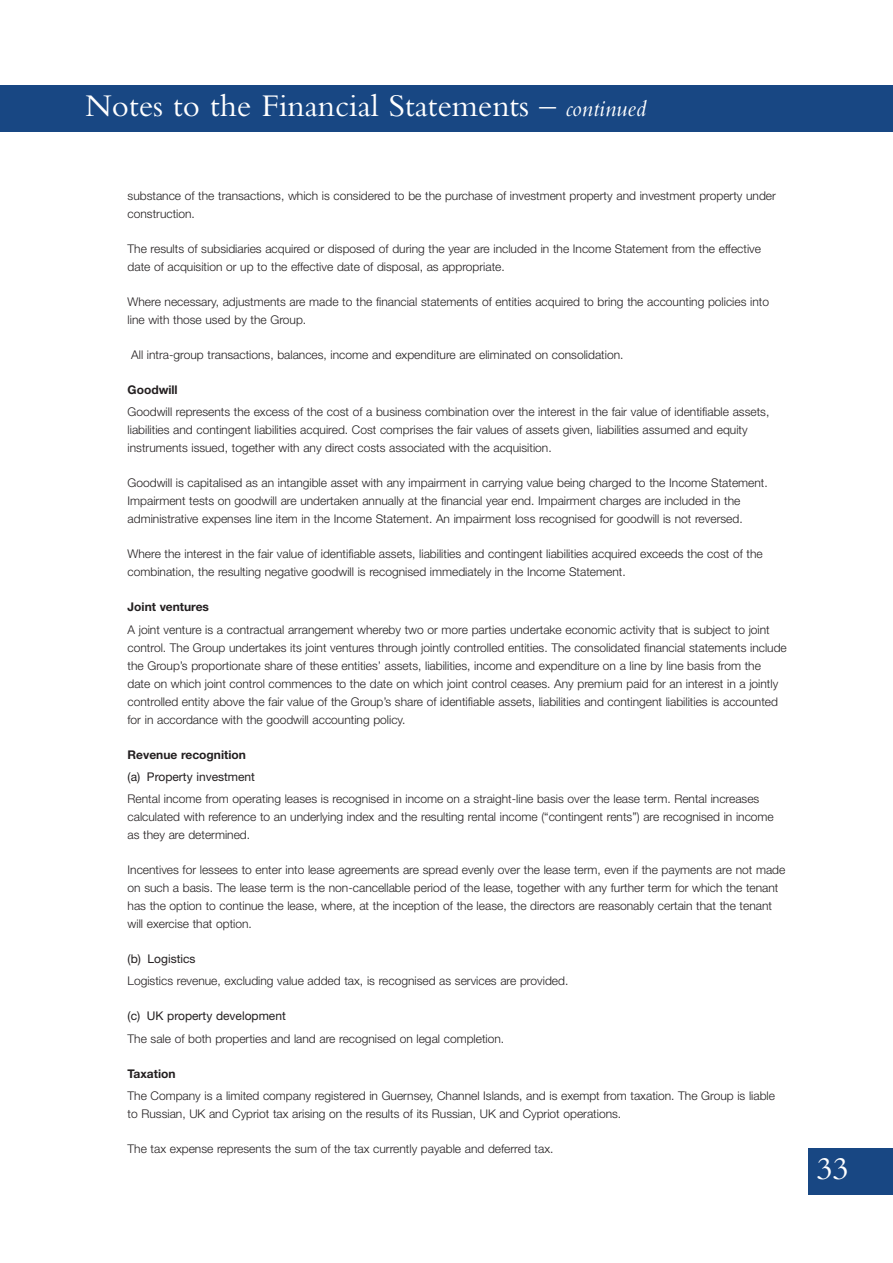
<style>
.page{position:relative;width:893px;height:1263px;background:#fff}
.page>*{position:absolute;margin:0;border:0;box-sizing:border-box;transform-origin:0 0}
.t1{font:33px "Bembo";color:#fff}
.t2{font:300 12px/18px "Helvetica Neue";color:#231f20}
.t3{font:12px "Helvetica Neue";color:#231f20}
.t4{font:700 12px "Helvetica Neue";color:#231f20}
.s1{font-style:italic;font-size:24px}
</style>
<div class="page">
<div style="left:0;top:85px;width:893px;height:47px;background:#184783"></div>
<div style="left:808px;top:1148px;width:85px;height:47px;background:#184783"></div>
<h1 class="t1" style="left:85px;top:94px;width:563px">Notes to the Financial Statements – <span class="s1">continued</span></h1>
<p class="t2" style="left:128px;top:188px;width:650px">substance of the transactions, which is considered to be the purchase of investment property and investment property under construction.</p>
<p class="t2" style="left:128px;top:241px;width:635px">The results of subsidiaries acquired or disposed of during the year are included in the Income Statement from the effective date of acquisition or up to the effective date of disposal, as appropriate.</p>
<p class="t2" style="left:128px;top:294px;width:643px">Where necessary, adjustments are made to the financial statements of entities acquired to bring the accounting policies into line with those used by the Group.</p>
<p class="t2" style="left:131px;top:347px;width:494px">All intra-group transactions, balances, income and expenditure are eliminated on consolidation.</p>
<p class="t4" style="left:128px;top:385px;width:52px">Goodwill</p>
<p class="t2" style="left:128px;top:404px;width:643px">Goodwill represents the excess of the cost of a business combination over the interest in the fair value of identifiable assets, liabilities and contingent liabilities acquired. Cost comprises the fair values of assets given, liabilities assumed and equity instruments issued, together with any direct costs associated with the acquisition.</p>
<p class="t2" style="left:128px;top:475px;width:642px">Goodwill is capitalised as an intangible asset with any impairment in carrying value being charged to the Income Statement.<br>Impairment tests on goodwill are undertaken annually at the financial year end. Impairment charges are included in the administrative expenses line item in the Income Statement. An impairment loss recognised for goodwill is not reversed.</p>
<p class="t2" style="left:128px;top:546px;width:637px">Where the interest in the fair value of identifiable assets, liabilities and contingent liabilities acquired exceeds the cost of the combination, the resulting negative goodwill is recognised immediately in the Income Statement.</p>
<p class="t4" style="left:128px;top:603px;width:83px">Joint ventures</p>
<p class="t2" style="left:128px;top:621px;width:661px">A joint venture is a contractual arrangement whereby two or more parties undertake economic activity that is subject to joint control. The Group undertakes its joint ventures through jointly controlled entities. The consolidated financial statements include the Group’s proportionate share of these entities’ assets, liabilities, income and expenditure on a line by line basis from the date on which joint control commences to the date on which joint control ceases. Any premium paid for an interest in a jointly controlled entity above the fair value of the Group’s share of identifiable assets, liabilities and contingent liabilities is accounted for in accordance with the goodwill accounting policy.</p>
<p class="t4" style="left:128px;top:750px;width:120px">Revenue recognition</p>
<p class="t3" style="left:128px;top:772px;width:129px">(a) Property investment</p>
<p class="t2" style="left:128px;top:791px;width:648px">Rental income from operating leases is recognised in income on a straight-line basis over the lease term. Rental increases calculated with reference to an underlying index and the resulting rental income (“contingent rents”) are recognised in income as they are determined.</p>
<p class="t2" style="left:128px;top:862px;width:659px">Incentives for lessees to enter into lease agreements are spread evenly over the lease term, even if the payments are not made on such a basis. The lease term is the non-cancellable period of the lease, together with any further term for which the tenant has the option to continue the lease, where, at the inception of the lease, the directors are reasonably certain that the tenant will exercise that option.</p>
<p class="t3" style="left:128px;top:954px;width:70px">(b) Logistics</p>
<p class="t2" style="left:128px;top:973px;width:442px">Logistics revenue, excluding value added tax, is recognised as services are provided.</p>
<p class="t3" style="left:128px;top:1012px;width:160px">(c) UK property development</p>
<p class="t2" style="left:128px;top:1030px;width:378px">The sale of both properties and land are recognised on legal completion.</p>
<p class="t4" style="left:128px;top:1069px;width:49px">Taxation</p>
<p class="t2" style="left:128px;top:1088px;width:649px">The Company is a limited company registered in Guernsey, Channel Islands, and is exempt from taxation. The Group is liable to Russian, UK and Cypriot tax arising on the results of its Russian, UK and Cypriot operations.</p>
<p class="t2" style="left:128px;top:1141px;width:427px">The tax expense represents the sum of the tax currently payable and deferred tax.</p>
<h1 class="t1" style="left:816px;top:1157px;width:34px">33</h1>
</div>
